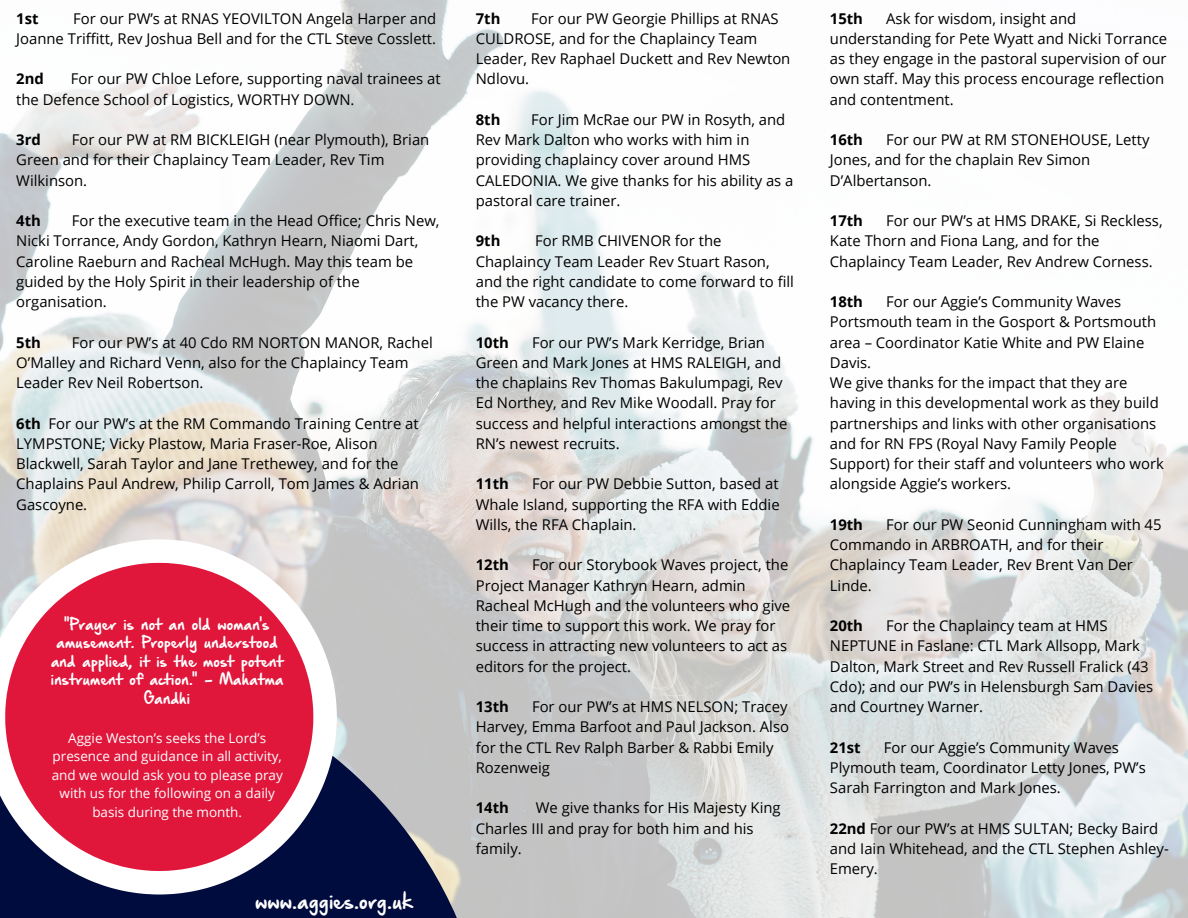
<style>
.page{position:relative;width:1188px;height:918px;background:#fff}
.page>*{position:absolute;margin:0;border:0;box-sizing:border-box;transform-origin:0 0}
.t1{font:18px "Hand Of Sean Demo";color:#fefefe}
.t2{font:14.85px/20.2px "Open Sans";color:#000}
.t3{font:700 14.85px "Open Sans";color:#000}
.t4{font:13.5px/18.6px "Open Sans";color:#fff;text-align:center}
.t5{font:13.5px/18.6px "Hand Of Sean Demo";color:#fff;text-align:center}
.s1{font-weight:700}
</style>
<div class="page">
<img style="left:0;top:0;width:1188px;height:918px">
<svg style="left:0;top:663px;width:491px;height:255px;background:#73778c"></svg>
<svg style="left:0;top:539px;width:337px;height:356px"></svg>
<svg style="left:5px;top:563px;width:308px;height:308px;background:#db3d5c"></svg>
<p class="t2" style="left:16px;top:8px;width:422px;text-align:right">For our PW’s at RNAS YEOVILTON Angela Harper and<br>Joanne Triffitt, Rev Joshua Bell and for the CTL Steve Cosslett.</p>
<p class="t3" style="left:16px;top:68px;width:29px">2nd</p>
<p class="t3" style="left:16px;top:8px;width:24px">1st</p>
<p class="t2" style="left:16px;top:68px;width:426px;text-indent:55px">For our PW Chloe Lefore, supporting naval trainees at the Defence School of Logistics, WORTHY DOWN.</p>
<p class="t3" style="left:16px;top:129px;width:26px">3rd</p>
<p class="t2" style="left:16px;top:129px;width:415px;text-indent:55px">For our PW at RM BICKLEIGH (near Plymouth), Brian<br>Green and for their Chaplaincy Team Leader, Rev Tim<br>Wilkinson.</p>
<p class="t3" style="left:16px;top:210px;width:26px">4th</p>
<p class="t2" style="left:16px;top:210px;width:425px;text-indent:55px">For the executive team in the Head Office; Chris New, Nicki Torrance, Andy Gordon, Kathryn Hearn, Niaomi Dart, Caroline Raeburn and Racheal McHugh. May this team be guided by the Holy Spirit in their leadership of the organisation.</p>
<p class="t3" style="left:16px;top:332px;width:26px">5th</p>
<p class="t2" style="left:16px;top:332px;width:418px;text-indent:55px">For our PW’s at 40 Cdo RM NORTON MANOR, Rachel<br>O’Malley and Richard Venn, also for the Chaplaincy Team<br>Leader Rev Neil Robertson.</p>
<p class="t2" style="left:16px;top:413px;width:404px"><span class="s1">6th</span> For our PW’s at the RM Commando Training Centre at LYMPSTONE; Vicky Plastow, Maria Fraser-Roe, Alison Blackwell, Sarah Taylor and Jane Trethewey, and for the Chaplains Paul Andrew, Philip Carroll, Tom James &amp; Adrian Gascoyne.</p>
<p class="t5" style="left:51px;top:616px;width:234px">"Prayer is not an old woman's amusement. Properly understood and applied, it is the most potent instrument of action." - Mahatma<br>Gandhi</p>
<p class="t4" style="left:52px;top:728px;width:233px">Aggie Weston’s seeks the Lord’s presence and guidance in all activity, and we would ask you to please pray with us for the following on a daily basis during the month.</p>
<p class="t1" style="left:255px;top:894px;width:159px">www.aggies.org.uk</p>
<p class="t3" style="left:476px;top:8px;width:26px">7th</p>
<p class="t2" style="left:476px;top:8px;width:316px;text-indent:56px">For our PW Georgie Phillips at RNAS<br>CULDROSE, and for the Chaplaincy Team<br>Leader, Rev Raphael Duckett and Rev Newton<br>Ndlovu.</p>
<p class="t3" style="left:476px;top:109px;width:26px">8th</p>
<p class="t2" style="left:476px;top:109px;width:319px;text-indent:56px">For Jim McRae our PW in Rosyth, and Rev Mark Dalton who works with him in providing chaplaincy cover around HMS CALEDONIA. We give thanks for his ability as a pastoral care trainer.</p>
<p class="t3" style="left:476px;top:230px;width:26px">9th</p>
<p class="t2" style="left:476px;top:230px;width:320px;text-indent:59px">For RMB CHIVENOR for the Chaplaincy Team Leader Rev Stuart Rason, and the right candidate to come forward to fill the PW vacancy there.</p>
<p class="t3" style="left:476px;top:332px;width:35px">10th</p>
<p class="t2" style="left:476px;top:332px;width:313px;text-indent:56px">For our PW’s Mark Kerridge, Brian Green and Mark Jones at HMS RALEIGH, and the chaplains Rev Thomas Bakulumpagi, Rev Ed Northey, and Rev Mike Woodall. Pray for success and helpful interactions amongst the RN’s newest recruits.</p>
<p class="t3" style="left:476px;top:473px;width:35px">11th</p>
<p class="t2" style="left:476px;top:473px;width:305px;text-align:justify;text-indent:56px">For our PW Debbie Sutton, based at Whale Island, supporting the RFA with Eddie Wills, the RFA Chaplain.</p>
<p class="t3" style="left:476px;top:554px;width:35px">12th</p>
<p class="t2" style="left:476px;top:554px;width:316px;text-indent:56px">For our Storybook Waves project, the Project Manager Kathryn Hearn, admin Racheal McHugh and the volunteers who give their time to support this work. We pray for success in attracting new volunteers to act as editors for the project.</p>
<h2 class="t3" style="left:476px;top:696px;width:35px">13th</h2>
<h2 class="t2" style="left:476px;top:696px;width:315px;text-indent:56px">For our PW’s at HMS NELSON; Tracey<br>Harvey, Emma Barfoot and Paul Jackson. Also for the CTL Rev Ralph Barber &amp; Rabbi Emily<br>Rozenweig</h2>
<p class="t3" style="left:476px;top:797px;width:35px">14th</p>
<p class="t2" style="left:476px;top:797px;width:306px;text-indent:60px">We give thanks for His Majesty King<br>Charles III and pray for both him and his family.</p>
<p class="t2" style="left:830px;top:8px;width:339px;text-indent:56px">Ask for wisdom, insight and understanding for Pete Wyatt and Nicki Torrance as they engage in the pastoral supervision of our own staff. May this process encourage reflection and contentment.</p>
<h1 class="t3" style="left:830px;top:129px;width:35px">16th</h1>
<p class="t3" style="left:830px;top:8px;width:35px">15th</p>
<h1 class="t2" style="left:830px;top:129px;width:321px;text-indent:56px">For our PW at RM STONEHOUSE, Letty<br>Jones, and for the chaplain Rev Simon<br>D’Albertanson.</h1>
<p class="t3" style="left:830px;top:210px;width:35px">17th</p>
<p class="t2" style="left:830px;top:210px;width:334px;text-indent:56px">For our PW’s at HMS DRAKE, Si Reckless,<br>Kate Thorn and Fiona Lang, and for the<br>Chaplaincy Team Leader, Rev Andrew Corness.</p>
<p class="t3" style="left:830px;top:291px;width:35px">18th</p>
<p class="t2" style="left:830px;top:291px;width:328px;text-indent:56px">For our Aggie’s Community Waves<br>Portsmouth team in the Gosport &amp; Portsmouth area – Coordinator Katie White and PW Elaine<br>Davis.</p>
<p class="t2" style="left:830px;top:372px;width:335px">We give thanks for the impact that they are having in this developmental work as they build partnerships and links with other organisations and for RN FPS (Royal Navy Family People Support) for their staff and volunteers who work alongside Aggie’s workers.</p>
<p class="t3" style="left:830px;top:514px;width:35px">19th</p>
<p class="t2" style="left:830px;top:514px;width:333px;text-indent:56px">For our PW Seonid Cunningham with 45<br>Commando in ARBROATH, and for their<br>Chaplaincy Team Leader, Rev Brent Van Der<br>Linde.</p>
<p class="t3" style="left:830px;top:615px;width:35px">20th</p>
<p class="t2" style="left:830px;top:615px;width:325px;text-indent:56px">For the Chaplaincy team at HMS NEPTUNE in Faslane: CTL Mark Allsopp, Mark Dalton, Mark Street and Rev Russell Fralick (43<br>Cdo); and our PW’s in Helensburgh Sam Davies and Courtney Warner.</p>
<p class="t3" style="left:830px;top:737px;width:32px">21st</p>
<p class="t2" style="left:830px;top:737px;width:317px;text-indent:54px">For our Aggie’s Community Waves<br>Plymouth team, Coordinator Letty Jones, PW’s<br>Sarah Farrington and Mark Jones.</p>
<p class="t2" style="left:830px;top:818px;width:340px"><span class="s1">22nd</span> For our PW’s at HMS SULTAN; Becky Baird and Iain Whitehead, and the CTL Stephen Ashley-<br>Emery.</p>
</div>
